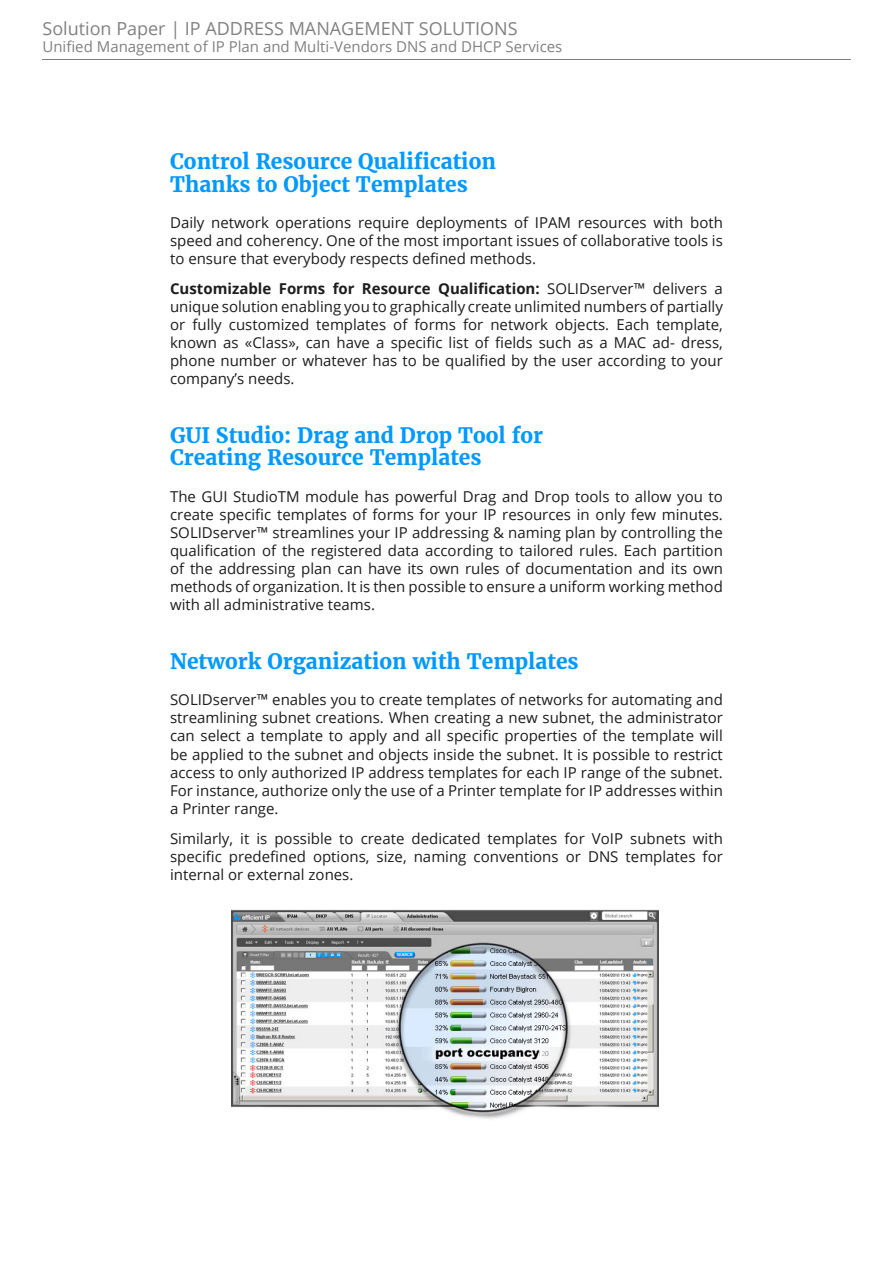
<style>
.page{position:relative;width:893px;height:1263px;background:#fff}
.page>*{position:absolute;margin:0;border:0;box-sizing:border-box;transform-origin:0 0}
.Title_H2{font:700 21px/22.5px "Merriweather";color:#09f}
.t1{font:18px "Open Sans";color:#818181}
.Body_WP{font:15px/18px "Open Sans";color:#1d1d1d;text-align:justify}
.t2{font:15px "Open Sans";color:#818181}
.s1{font-weight:700}
</style>
<div class="page">
<img style="left:232px;top:910px;width:427px;height:209px">
<hr style="left:43px;top:59px;width:807px;height:1px;background:#808080">
<p class="t1" style="left:42px;top:16px;width:477px">Solution Paper | IP ADDRESS MANAGEMENT SOLUTIONS</p>
<p class="t2" style="left:42px;top:36px;width:521px">Unified Management of IP Plan and Multi-Vendors DNS and DHCP Services</p>
<p class="Title_H2" style="left:170px;top:150px;width:327px">Control Resource Qualification<br>Thanks to Object Templates</p>
<p class="Body_WP" style="left:170px;top:214px;width:554px">Daily network operations require deployments of IPAM resources with both speed and coherency. One of the most important issues of collaborative tools is to ensure that everybody respects defined methods.</p>
<p class="Body_WP" style="left:170px;top:280px;width:554px"><span class="s1">Customizable Forms for Resource Qualification:</span> SOLIDserver™ delivers a unique solution enabling you to graphically create unlimited numbers of partially or fully customized templates of forms for network objects. Each template, known as «Class», can have a specific list of fields such as a MAC ad- dress, phone number or whatever has to be qualified by the user according to your company’s needs.￼￼￼</p>
<p class="Title_H2" style="left:170px;top:424px;width:375px">GUI Studio: Drag and Drop Tool for<br>Creating Resource Templates</p>
<p class="Body_WP" style="left:170px;top:487px;width:554px">The GUI StudioTM module has powerful Drag and Drop tools to allow you to create specific templates of forms for your IP resources in only few minutes.<br>SOLIDserver™ streamlines your IP addressing &amp; naming plan by controlling the qualification of the registered data according to tailored rules. Each partition of the addressing plan can have its own rules of documentation and its own methods of organization. It is then possible to ensure a uniform working method with all administrative teams.</p>
<p class="Title_H2" style="left:170px;top:649px;width:410px">Network Organization with Templates</p>
<p class="Body_WP" style="left:170px;top:691px;width:554px">SOLIDserver™ enables you to create templates of networks for automating and streamlining subnet creations. When creating a new subnet, the administrator can select a template to apply and all specific properties of the template will be applied to the subnet and objects inside the subnet. It is possible to restrict access to only authorized IP address templates for each IP range of the subnet.<br>For instance, authorize only the use of a Printer template for IP addresses within a Printer range.</p>
<p class="Body_WP" style="left:170px;top:829px;width:554px">Similarly, it is possible to create dedicated templates for VoIP subnets with specific predefined options, size, naming conventions or DNS templates for internal or external zones.</p>
</div>
